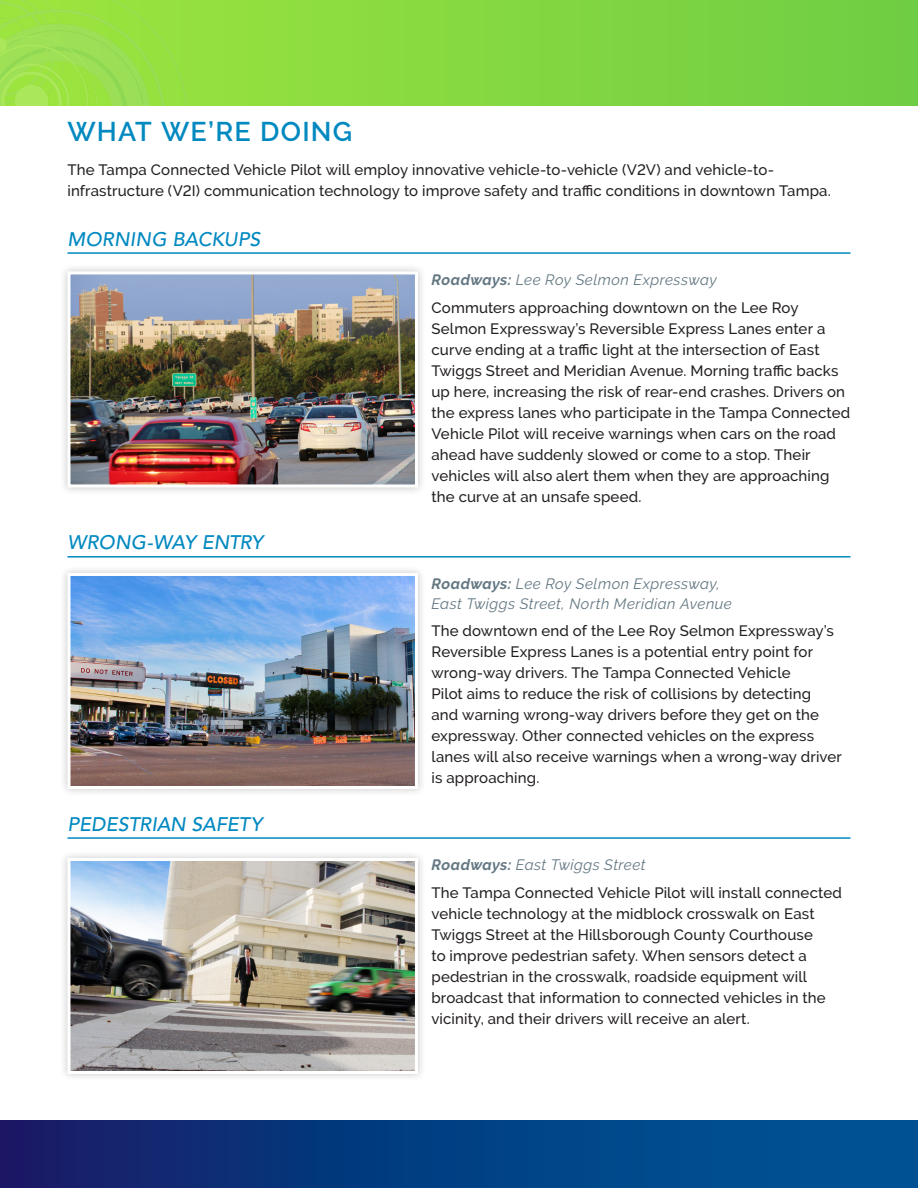
<style>
.page{position:relative;width:918px;height:1188px;background:#fff}
.page>*{position:absolute;margin:0;border:0;box-sizing:border-box;transform-origin:0 0}
.Heading_1{font:600 27px "Raleway";letter-spacing:.045em;color:#0089c0}
.Heading_3{font:italic 500 19.5px "Avenir";color:#0089c0}
.Body{font:500 15px/21px "Raleway";letter-spacing:.01em;color:#231f20}
.Heading_5{font:italic 15px/19.5px "Raleway";letter-spacing:.03em;color:#647883}
.s1{font-weight:700}
</style>
<div class="page">
<svg style="left:251px;top:0;width:667px;height:105px;background:#80d541"></svg>
<div style="left:0;top:1120px;width:918px;height:68px;background:linear-gradient(to right,#131f69,#005a99)"></div>
<img style="left:0;top:0;width:251px;height:105px">
<hr style="left:68px;top:252px;width:782px;height:2px;background:#0089c0">
<hr style="left:68px;top:556px;width:782px;height:2px;background:#0089c0">
<hr style="left:68px;top:837px;width:782px;height:2px;background:#0089c0">
<div style="left:59px;top:263px;width:367px;height:232px;background:#f5f5f5"></div>
<img style="left:66px;top:270px;width:353px;height:219px">
<div style="left:59px;top:565px;width:367px;height:232px;background:#231f20;opacity:.25"></div>
<img style="left:66px;top:571px;width:353px;height:219px">
<div style="left:59px;top:850px;width:367px;height:232px;background:#f8f7f8"></div>
<img style="left:66px;top:856px;width:353px;height:220px">
<p class="Heading_1" style="left:68px;top:116px;width:286px">WHAT WE’RE DOING</p>
<p class="Body" style="left:68px;top:160px;width:765px">The Tampa Connected Vehicle Pilot will employ innovative vehicle-to-vehicle (V2V) and vehicle-to&shy;infrastructure (V2I) communication technology to improve safety and traffic conditions in downtown Tampa.</p>
<p class="Heading_3" style="left:68px;top:228px;width:194px">MORNING BACKUPS</p>
<p class="Heading_3" style="left:68px;top:531px;width:197px">WRONG-WAY ENTRY</p>
<p class="Heading_3" style="left:68px;top:813px;width:196px">PEDESTRIAN SAFETY</p>
<p class="Heading_5" style="left:431px;top:270px;width:287px"><span class="s1">Roadways:</span> Lee Roy Selmon Expressway</p>
<p class="Body" style="left:431px;top:297px;width:420px">Commuters approaching downtown on the Lee Roy Selmon Expressway’s Reversible Express Lanes enter a curve ending at a traffic light at the intersection of East Twiggs Street and Meridian Avenue. Morning traffic backs up here, increasing the risk of rear-end crashes. Drivers on the express lanes who participate in the Tampa Connected Vehicle Pilot will receive warnings when cars on the road ahead have suddenly slowed or come to a stop. Their vehicles will also alert them when they are approaching the curve at an unsafe speed.</p>
<p class="Heading_5" style="left:431px;top:574px;width:302px"><span class="s1">Roadways:</span> Lee Roy Selmon Expressway,<br>East Twiggs Street, North Meridian Avenue</p>
<p class="Body" style="left:431px;top:621px;width:412px">The downtown end of the Lee Roy Selmon Expressway’s Reversible Express Lanes is a potential entry point for wrong-way drivers. The Tampa Connected Vehicle<br>Pilot aims to reduce the risk of collisions by detecting<br>and warning wrong-way drivers before they get on the expressway. Other connected vehicles on the express lanes will also receive warnings when a wrong-way driver is approaching.</p>
<p class="Heading_5" style="left:431px;top:855px;width:216px"><span class="s1">Roadways:</span> East Twiggs Street</p>
<p class="Body" style="left:431px;top:882px;width:412px">The Tampa Connected Vehicle Pilot will install connected vehicle technology at the midblock crosswalk on East Twiggs Street at the Hillsborough County Courthouse<br>to improve pedestrian safety. When sensors detect a pedestrian in the crosswalk, roadside equipment will broadcast that information to connected vehicles in the vicinity, and their drivers will receive an alert.</p>
</div>
